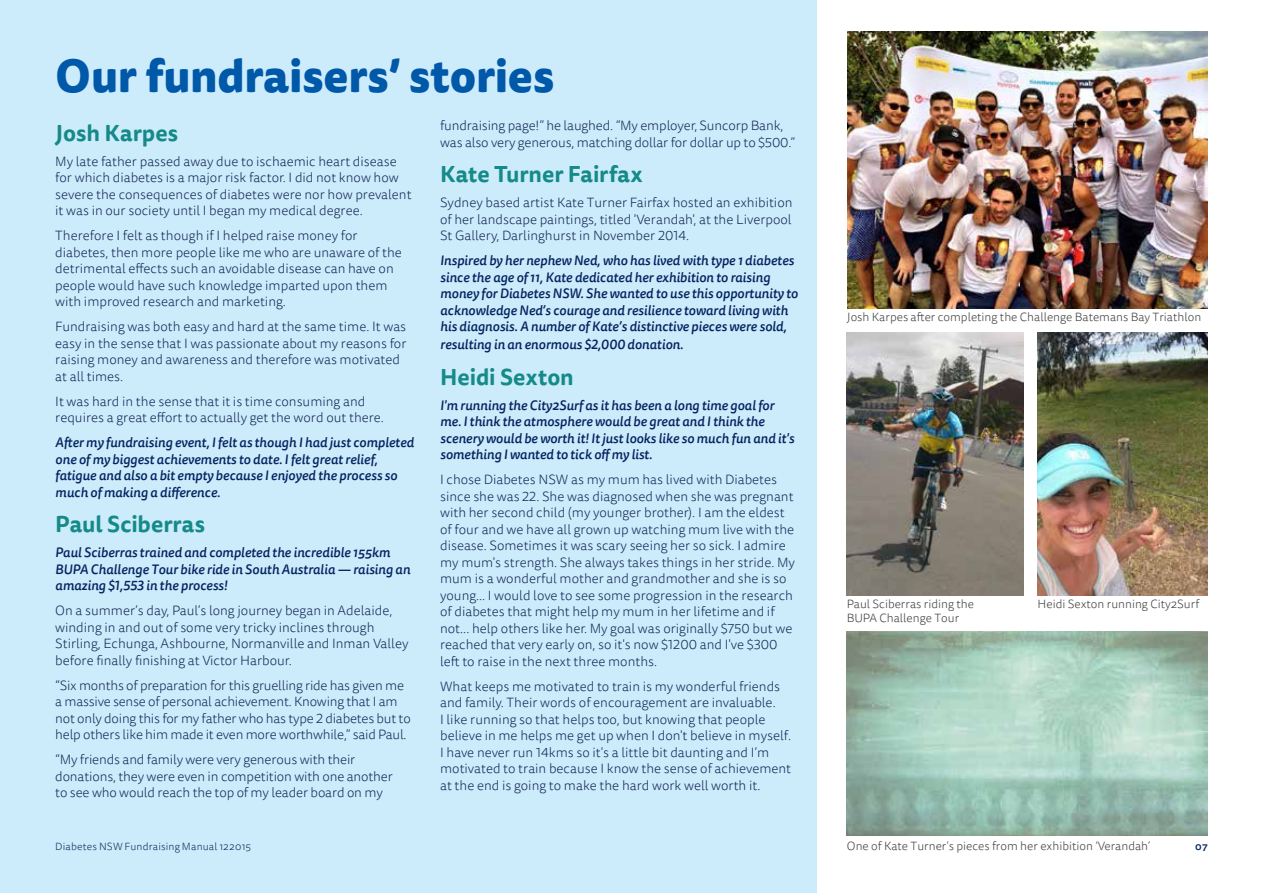
<style>
.page{position:relative;width:1263px;height:893px;background:#fff}
.page>*{position:absolute;margin:0;border:0;box-sizing:border-box;transform-origin:0 0}
.t1{font:800 45px "Tisa Sans OT";letter-spacing:-.005em;color:#0058a9}
.t2{font:700 22.5px "Tisa Sans OT";color:#168a88}
.t3{font:300 13.5px/16.5px "Tisa Sans OT";color:#192958}
.t4{font:italic 500 13.5px/16.5px "Tisa Sans OT";color:#052460}
.t5{font:300 12px "Tisa Sans OT";color:#414042}
.t6{font:300 10.5px "Tisa Sans OT";letter-spacing:.015em;color:#192958}
.t7{font:500 10.5px "Tisa Sans OT";color:#052460}
</style>
<div class="page">
<div style="left:0;top:0;width:816px;height:893px;background:#ccecfc"></div>
<img style="left:1037px;top:333px;width:171px;height:262px">
<img style="left:847px;top:333px;width:176px;height:262px">
<img style="left:848px;top:32px;width:360px;height:276px">
<img style="left:847px;top:631px;width:361px;height:204px">
<h1 class="t1" style="left:55px;top:47px;width:501px">Our fundraisers’ stories</h1>
<h2 class="t2" style="left:55px;top:118px;width:124px">Josh Karpes</h2>
<p class="t3" style="left:55px;top:154px;width:358px">My late father passed away due to ischaemic heart disease for which diabetes is a major risk factor. I did not know how severe the consequences of diabetes were nor how prevalent it was in our society until I began my medical degree.</p>
<p class="t3" style="left:55px;top:228px;width:348px">Therefore I felt as though if I helped raise money for diabetes, then more people like me who are unaware of the detrimental effects such an avoidable disease can have on people would have such knowledge imparted upon them with improved research and marketing.</p>
<p class="t3" style="left:55px;top:319px;width:353px">Fundraising was both easy and hard at the same time. It was easy in the sense that I was passionate about my reasons for raising money and awareness and therefore was motivated at all times.</p>
<p class="t3" style="left:55px;top:394px;width:330px">It was hard in the sense that it is time consuming and requires a great effort to actually get the word out there.</p>
<p class="t4" style="left:55px;top:435px;width:360px">After my fundraising event, I felt as though I had just completed one of my biggest achievements to date. I felt great relief, fatigue and also a bit empty because I enjoyed the process so much of making a difference.</p>
<h2 class="t2" style="left:55px;top:510px;width:151px">Paul Sciberras</h2>
<p class="t4" style="left:55px;top:545px;width:356px">Paul Sciberras trained and completed the incredible 155km<br>BUPA Challenge Tour bike ride in South Australia — raising an amazing $1,553 in the process!</p>
<p class="t3" style="left:55px;top:603px;width:355px">On a summer’s day, Paul’s long journey began in Adelaide, winding in and out of some very tricky inclines through Stirling, Echunga, Ashbourne, Normanville and Inman Valley before finally finishing at Victor Harbour.</p>
<p class="t3" style="left:55px;top:678px;width:357px">“Six months of preparation for this gruelling ride has given me a massive sense of personal achievement. Knowing that I am not only doing this for my father who has type 2 diabetes but to help others like him made it even more worthwhile,” said Paul.</p>
<p class="t3" style="left:55px;top:752px;width:339px">“My friends and family were very generous with their donations, they were even in competition with one another to see who would reach the top of my leader board on my</p>
<p class="t3" style="left:440px;top:118px;width:357px">fundraising page!” he laughed. “My employer, Suncorp Bank, was also very generous, matching dollar for dollar up to $500.”</p>
<h2 class="t2" style="left:440px;top:160px;width:204px">Kate Turner Fairfax</h2>
<p class="t3" style="left:440px;top:195px;width:354px;text-align:justify">Sydney based artist Kate Turner Fairfax hosted an exhibition of her landscape paintings, titled 'Verandah', at the Liverpool St Gallery, Darlinghurst in November 2014.</p>
<p class="t4" style="left:440px;top:253px;width:359px">Inspired by her nephew Ned, who has lived with type 1 diabetes since the age of 11, Kate dedicated her exhibition to raising money for Diabetes NSW. She wanted to use this opportunity to acknowledge Ned’s courage and resilience toward living with his diagnosis. A number of Kate’s distinctive pieces were sold,</p>
<p class="t4" style="left:440px;top:337px;width:245px">resulting in an enormous $2,000 donation.</p>
<h2 class="t2" style="left:440px;top:362px;width:135px">Heidi Sexton</h2>
<p class="t4" style="left:440px;top:397px;width:356px">I'm running the City2Surf as it has been a long time goal for me. I think the atmosphere would be great and I think the scenery would be worth it! It just looks like so much fun and it's something I wanted to tick off my list.</p>
<p class="t3" style="left:440px;top:472px;width:356px">I chose Diabetes NSW as my mum has lived with Diabetes since she was 22. She was diagnosed when she was pregnant with her second child (my younger brother). I am the eldest of four and we have all grown up watching mum live with the disease. Sometimes it was scary seeing her so sick. I admire my mum's strength. She always takes things in her stride. My mum is a wonderful mother and grandmother and she is so young... I would love to see some progression in the research of diabetes that might help my mum in her lifetime and if not... help others like her. My goal was originally $750 but we reached that very early on, so it's now $1200 and I've $300 left to raise in the next three months.</p>
<p class="t3" style="left:440px;top:679px;width:353px">What keeps me motivated to train is my wonderful friends and family. Their words of encouragement are invaluable.<br>I like running so that helps too, but knowing that people believe in me helps me get up when I don't believe in myself.<br>I have never run 14kms so it's a little bit daunting and I’m motivated to train because I know the sense of achievement at the end is going to make the hard work well worth it.</p>
<p class="t5" style="left:847px;top:310px;width:356px">Josh Karpes after completing the Challenge Batemans Bay Triathlon</p>
<p class="t5" style="left:847px;top:597px;width:129px">Paul Sciberras riding the</p>
<p class="t5" style="left:1037px;top:597px;width:163px">Heidi Sexton running City2Surf</p>
<p class="t5" style="left:847px;top:610px;width:114px">BUPA Challenge Tour</p>
<p class="t6" style="left:55px;top:840px;width:197px">Diabetes NSW Fundraising Manual 122015</p>
<p class="t5" style="left:847px;top:838px;width:305px">One of Kate Turner’s pieces from her exhibition ‘Verandah’</p>
<p class="t7" style="left:1195px;top:840px;width:14px">07</p>
</div>
